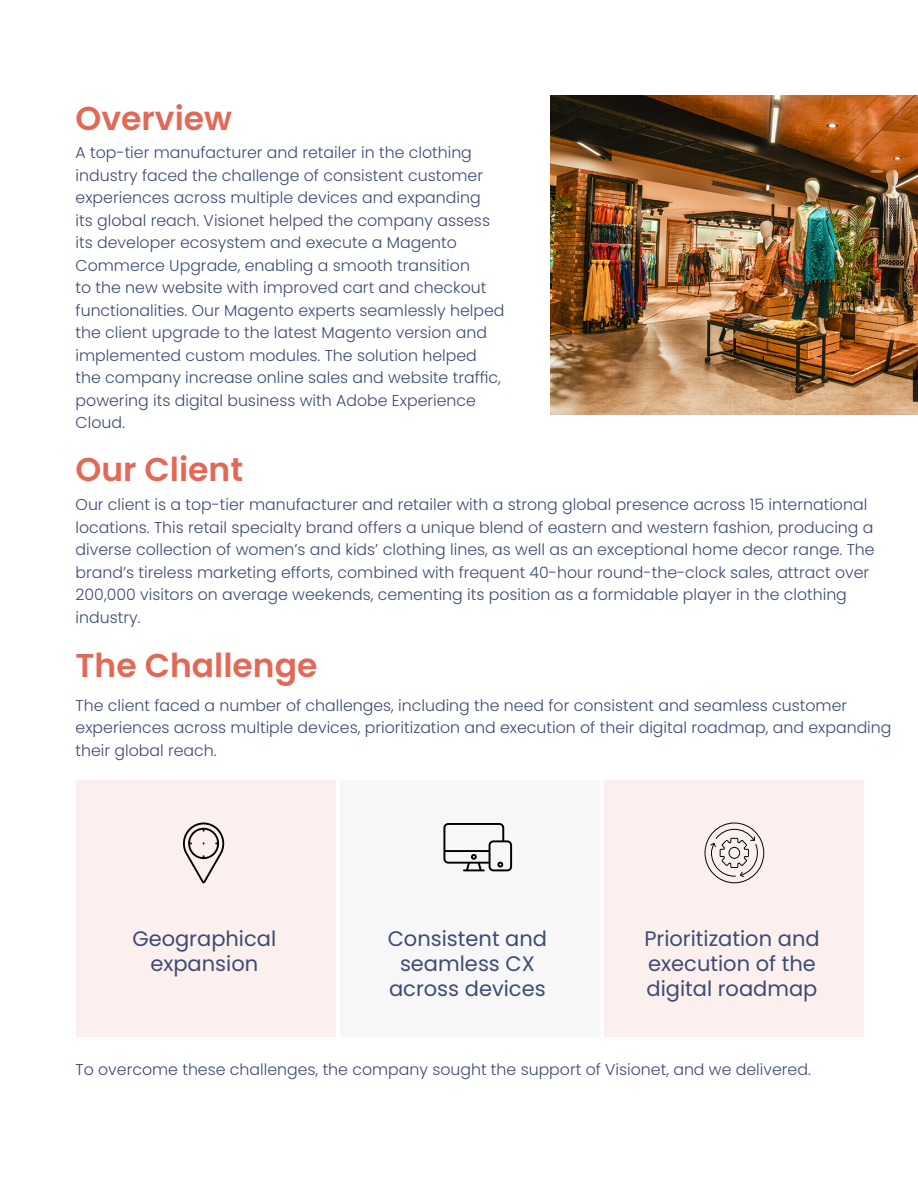
<style>
.page{position:relative;width:918px;height:1188px;background:#fff}
.page>*{position:absolute;margin:0;border:0;box-sizing:border-box;transform-origin:0 0}
.t1{font:600 33px "Poppins";color:#e36957}
.t2{font:21px/25.2px "Poppins";color:#3e4b73;text-align:center}
.t3{font:300 15.75px/22.5px "Poppins";color:#3e4b73}
</style>
<div class="page">
<div style="left:76px;top:780px;width:259px;height:257px;background:#fcf0ee"></div>
<div style="left:340px;top:780px;width:260px;height:257px;background:#f7f7f7"></div>
<div style="left:604px;top:780px;width:260px;height:257px;background:#fcf0ee"></div>
<img style="left:551px;top:95px;width:367px;height:320px">
<svg style="left:183px;top:823px;width:42px;height:60px"></svg>
<svg style="left:443px;top:823px;width:69px;height:48px"></svg>
<svg style="left:705px;top:823px;width:59px;height:60px"></svg>
<p class="t1" style="left:76px;top:99px;width:158px">Overview</p>
<p class="t3" style="left:76px;top:142px;width:430px">A top-tier manufacturer and retailer in the clothing industry faced the challenge of consistent customer experiences across multiple devices and expanding<br>its global reach. Visionet helped the company assess its developer ecosystem and execute a Magento Commerce Upgrade, enabling a smooth transition<br>to the new website with improved cart and checkout functionalities. Our Magento experts seamlessly helped the client upgrade to the latest Magento version and implemented custom modules. The solution helped the company increase online sales and website traffic, powering its digital business with Adobe Experience Cloud.</p>
<p class="t1" style="left:76px;top:451px;width:169px">Our Client</p>
<p class="t3" style="left:76px;top:493px;width:801px">Our client is a top-tier manufacturer and retailer with a strong global presence across 15 international locations. This retail specialty brand offers a unique blend of eastern and western fashion, producing a diverse collection of women’s and kids’ clothing lines, as well as an exceptional home decor range. The brand’s tireless marketing efforts, combined with frequent 40-hour round-the-clock sales, attract over 200,000 visitors on average weekends, cementing its position as a formidable player in the clothing industry.</p>
<p class="t1" style="left:76px;top:646px;width:243px">The Challenge</p>
<p class="t3" style="left:76px;top:694px;width:817px">The client faced a number of challenges, including the need for consistent and seamless customer experiences across multiple devices, prioritization and execution of their digital roadmap, and expanding their global reach.</p>
<p class="t2" style="left:132px;top:926px;width:145px">Geographical expansion</p>
<p class="t2" style="left:388px;top:926px;width:161px">Consistent and seamless CX across devices</p>
<p class="t2" style="left:644px;top:926px;width:177px;text-align:left">Prioritization and execution of the digital roadmap</p>
<p class="t3" style="left:76px;top:1058px;width:737px">To overcome these challenges, the company sought the support of Visionet, and we delivered.</p>
</div>
